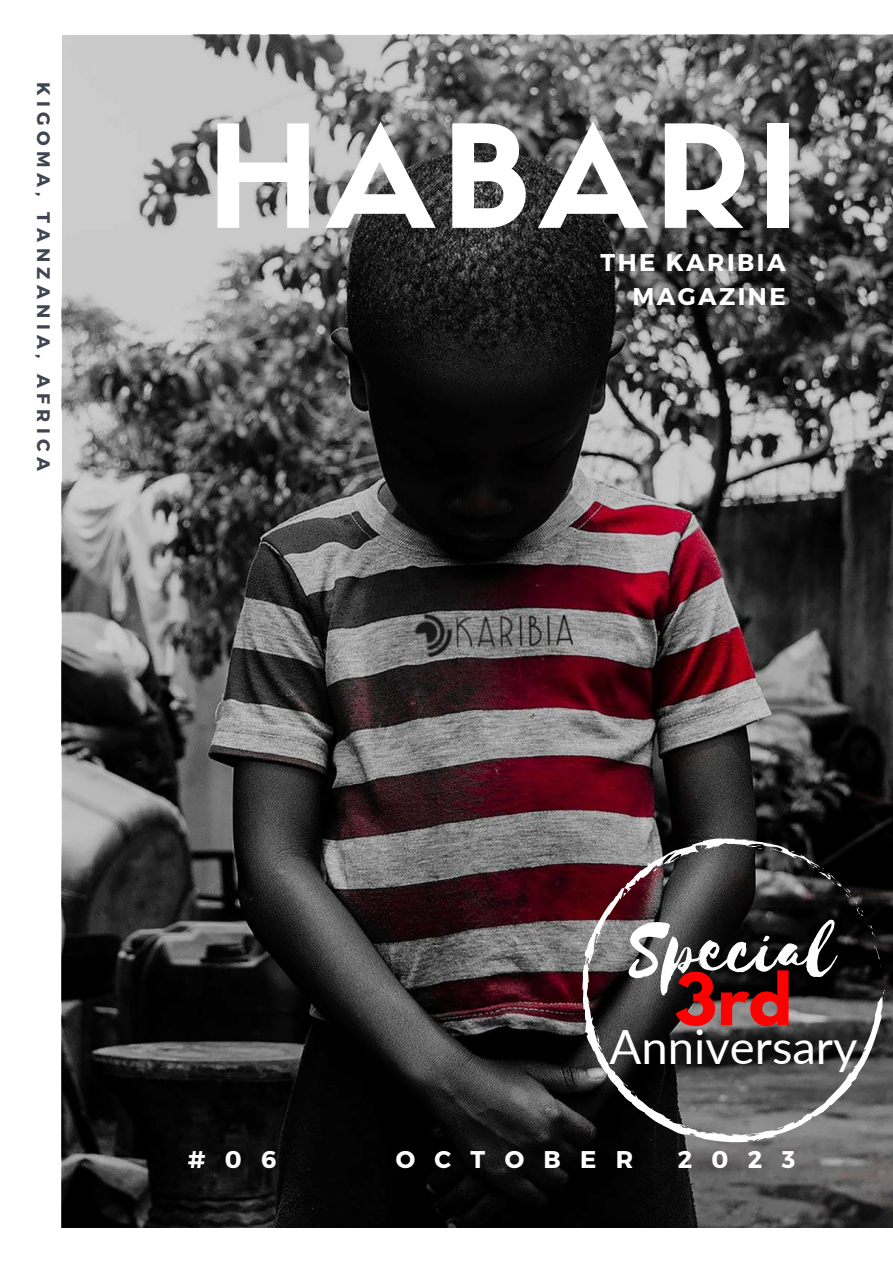
<style>
.page{position:relative;width:893px;height:1264px;background:#fff}
.page>*{position:absolute;margin:0;border:0;box-sizing:border-box;transform-origin:0 0}
.t1{font:140.1px "Sifonn Basic";letter-spacing:.055em;color:#fff}
.t2{font:86.55px "Selima";color:#fff}
.t3{font:700 63.75px "League Spartan";color:#f00}
.t4{font:47.25px "Lato";color:#fff}
.t5{font:700 24.15px/33.8px "Montserrat";letter-spacing:.1em;color:#fff;text-align:right}
.t6{font:700 24.15px "Montserrat";letter-spacing:.8em;color:#fff}
.t7{font:700 18.15px "Montserrat";letter-spacing:.295em;color:#3f4652}
</style>
<div class="page">
<img style="left:62px;top:35px;width:830px;height:1191px">
<svg style="left:582px;top:838px;width:300px;height:304px"></svg>
<svg style="left:587px;top:959px;width:3px;height:8px"></svg>
<svg style="left:791px;top:851px;width:72px;height:65px"></svg>
<svg style="left:742px;top:839px;width:22px;height:10px"></svg>
<svg style="left:700px;top:845px;width:7px;height:5px"></svg>
<svg style="left:647px;top:861px;width:12px;height:10px"></svg>
<svg style="left:882px;top:988px;width:3px;height:11px"></svg>
<svg style="left:608px;top:1064px;width:4px;height:3px"></svg>
<svg style="left:630px;top:1089px;width:3px;height:4px"></svg>
<p class="t7" style="left:56px;top:82px;width:390px;rotate:90deg">KIGOMA, TANZANIA, AFRICA</p>
<h1 class="t1" style="left:207px;top:123px;width:592px">HABARI</h1>
<p class="t5" style="left:600px;top:244px;width:187px">THE KARIBIA<br>MAGAZINE</p>
<h2 class="t2" style="left:631px;top:902px;width:207px">Special</h2>
<h3 class="t3" style="left:674px;top:967px;width:119px">3rd</h3>
<h3 class="t4" style="left:609px;top:1017px;width:249px">Anniversary</h3>
<p class="t5" style="left:188px;top:1140px;width:90px">#06</p>
<p class="t6" style="left:395px;top:1143px;width:239px">OCTOBER</p>
<p class="t5" style="left:677px;top:1140px;width:119px">2023</p>
</div>
